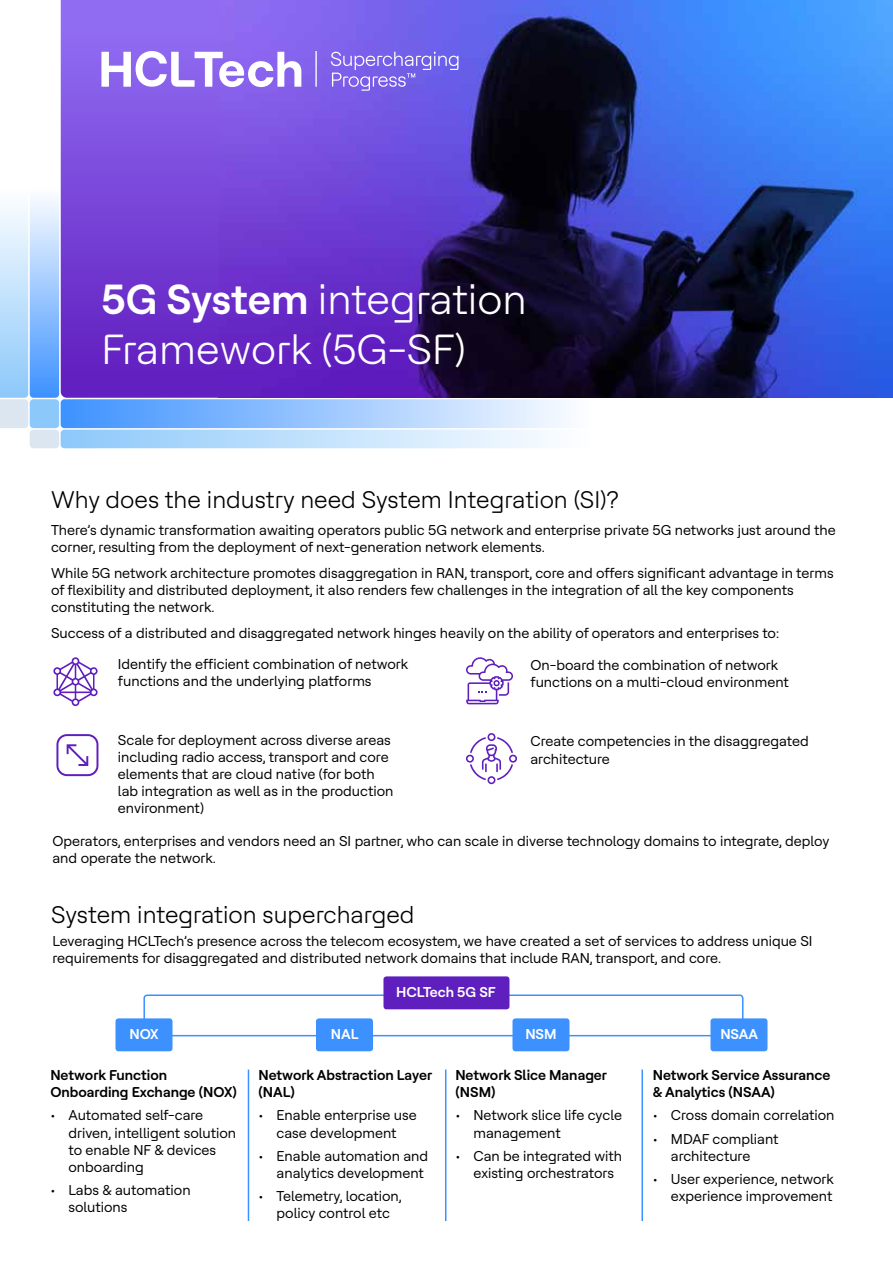
<style>
.page{position:relative;width:893px;height:1263px;background:#fff}
.page>*{position:absolute;margin:0;border:0;box-sizing:border-box;transform-origin:0 0}
.t1{font:300 42px/50.4px "HCL Tech Roobert";color:#fff}
.t2{font:300 24px "HCL Tech Roobert";color:#000}
.t3{font:14.25px/17.1px "HCL Tech Roobert";color:#000}
.t4{font:700 14.25px/17.1px "HCL Tech Roobert";color:#000}
.t5{font:700 14.25px "HCL Tech Roobert";color:#fff}
.s1{font-weight:700}
</style>
<div class="page">
<div style="left:143px;top:994px;width:600px;height:42px;border:2px solid #3c91ff;border-radius:3px"></div>
<img style="left:219px;top:0;width:674px;height:398px">
<svg style="left:61px;top:0;width:158px;height:188px;background:#865ce7"></svg>
<svg style="left:0;top:188px;width:596px;height:260px;background:#6b56b6"></svg>
<div style="left:383px;top:976px;width:126px;height:33px;background:#5f1ebe;border-radius:3px"></div>
<div style="left:116px;top:1018px;width:56px;height:33px;background:#3c91ff;border-radius:3px"></div>
<div style="left:316px;top:1018px;width:57px;height:33px;background:#3c91ff;border-radius:3px"></div>
<div style="left:512px;top:1018px;width:57px;height:33px;background:#3c91ff;border-radius:3px"></div>
<div style="left:710px;top:1018px;width:57px;height:33px;background:#3c91ff;border-radius:3px"></div>
<svg style="left:101px;top:51px;width:357px;height:40px"></svg>
<svg style="left:53px;top:657px;width:45px;height:49px"></svg>
<svg style="left:56px;top:734px;width:42px;height:42px"></svg>
<svg style="left:466px;top:733px;width:51px;height:51px"></svg>
<hr style="left:248px;top:1069px;width:1px;height:152px;background:#3c91ff">
<hr style="left:445px;top:1069px;width:1px;height:152px;background:#3c91ff">
<hr style="left:641px;top:1069px;width:2px;height:152px;background:#3c91ff">
<svg style="left:466px;top:657px;width:47px;height:47px"></svg>
<h1 class="t1" style="left:101px;top:271px;width:427px"><span class="s1">5G System</span> integration<br>Framework (5G-SF)</h1>
<h2 class="t2" style="left:51px;top:482px;width:569px">Why does the industry need System Integration (SI)?</h2>
<p class="t3" style="left:51px;top:520px;width:786px">There’s dynamic transformation awaiting operators public 5G network and enterprise private 5G networks just around the corner, resulting from the deployment of next-generation network elements.</p>
<p class="t3" style="left:51px;top:564px;width:784px">While 5G network architecture promotes disaggregation in RAN, transport, core and offers significant advantage in terms of flexibility and distributed deployment, it also renders few challenges in the integration of all the key components constituting the network.</p>
<p class="t3" style="left:51px;top:624px;width:730px">Success of a distributed and disaggregated network hinges heavily on the ability of operators and enterprises to:</p>
<p class="t3" style="left:118px;top:654px;width:292px">Identify the efficient combination of network functions and the underlying platforms</p>
<p class="t3" style="left:118px;top:730px;width:277px">Scale for deployment across diverse areas including radio access, transport and core elements that are cloud native (for both lab integration as well as in the production environment)</p>
<p class="t3" style="left:530px;top:656px;width:260px">On-board the combination of network functions on a multi-cloud environment</p>
<p class="t3" style="left:530px;top:732px;width:280px">Create competencies in the disaggregated architecture</p>
<p class="t3" style="left:52px;top:832px;width:778px">Operators, enterprises and vendors need an SI partner, who can scale in diverse technology domains to integrate, deploy and operate the network.</p>
<h2 class="t2" style="left:51px;top:897px;width:365px">System integration supercharged</h2>
<p class="t3" style="left:52px;top:932px;width:762px">Leveraging HCLTech’s presence across the telecom ecosystem, we have created a set of services to address unique SI requirements for disaggregated and distributed network domains that include RAN, transport, and core.</p>
<p class="t5" style="left:396px;top:982px;width:101px">HCLTech 5G SF</p>
<p class="t5" style="left:129px;top:1024px;width:31px">NOX</p>
<p class="t5" style="left:331px;top:1024px;width:29px">NAL</p>
<p class="t5" style="left:525px;top:1024px;width:33px">NSM</p>
<p class="t5" style="left:720px;top:1024px;width:39px">NSAA</p>
<p class="t4" style="left:259px;top:1066px;width:175px">Network Abstraction Layer (NAL)</p>
<p class="t3" style="left:259px;top:1106px;width:160px;text-align:center">• Enable enterprise use case development</p>
<p class="t3" style="left:259px;top:1146px;width:171px;text-align:right">• Enable automation and analytics development</p>
<p class="t3" style="left:259px;top:1186px;width:145px;text-align:center">• Telemetry, location, policy control etc</p>
<p class="t4" style="left:455px;top:1066px;width:153px">Network Slice Manager (NSM)</p>
<p class="t3" style="left:473px;top:1106px;width:150px;text-indent:-18px">• Network slice life cycle management</p>
<p class="t3" style="left:473px;top:1146px;width:150px;text-indent:-18px">• Can be integrated with existing orchestrators</p>
<p class="t4" style="left:653px;top:1066px;width:179px">Network Service Assurance &amp; Analytics (NSAA)</p>
<p class="t3" style="left:653px;top:1106px;width:183px">• Cross domain correlation</p>
<p class="t3" style="left:671px;top:1129px;width:109px;text-indent:-18px">• MDAF compliant architecture</p>
<p class="t3" style="left:653px;top:1169px;width:182px;text-align:right">• User experience, network experience improvement</p>
<p class="t4" style="left:50px;top:1066px;width:188px">Network Function<br>Onboarding Exchange (NOX)</p>
<p class="t3" style="left:68px;top:1106px;width:169px;text-indent:-18px">• Automated self-care driven, intelligent solution to enable NF &amp; devices onboarding</p>
<p class="t3" style="left:68px;top:1180px;width:124px;text-indent:-18px">• Labs &amp; automation solutions</p>
</div>
